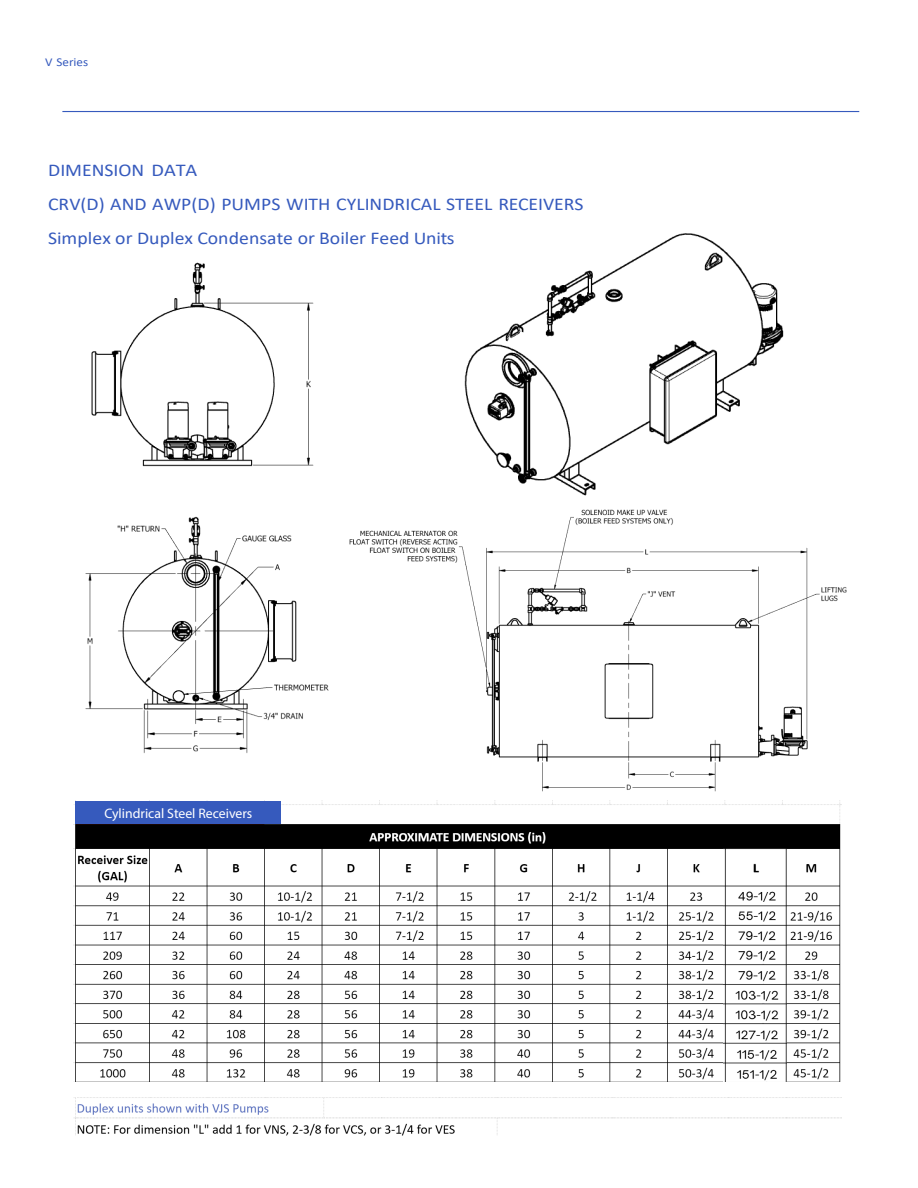
<style>
.page{position:relative;width:918px;height:1188px;background:#fff}
.page>*{position:absolute;margin:0;border:0;box-sizing:border-box;transform-origin:0 0}
.t1{font:18px/34.2px "Calibri";color:#365abd;scale:1.1 1}
.t2{font:13.8px "Myriad Pro";color:#fff}
.t3{font:12px "Calibri";color:#365abd;scale:1.09 1}
</style>
<div class="page">
<hr style="left:62px;top:111px;width:797px;height:1px;background:#365abd">
<img style="left:73px;top:800px;width:768px;height:336px">
<div style="left:75px;top:802px;width:206px;height:22px;background:#365abd"></div>
<img style="left:723px;top:845px;width:64px;height:239px">
<img style="left:464px;top:233px;width:320px;height:263px">
<img style="left:85px;top:516px;width:244px;height:237px">
<img style="left:91px;top:262px;width:223px;height:205px">
<img style="left:346px;top:509px;width:501px;height:294px">
<p class="t3" style="left:45px;top:54px;width:41px">V Series</p>
<p class="t1" style="left:48px;top:152px;width:488px">DIMENSION DATA<br>CRV(D) AND AWP(D) PUMPS WITH CYLINDRICAL STEEL RECEIVERS<br>Simplex or Duplex Condensate or Boiler Feed Units</p>
<p class="t2" style="left:104px;top:805px;width:150px">Cylindrical Steel Receivers</p>
</div>
